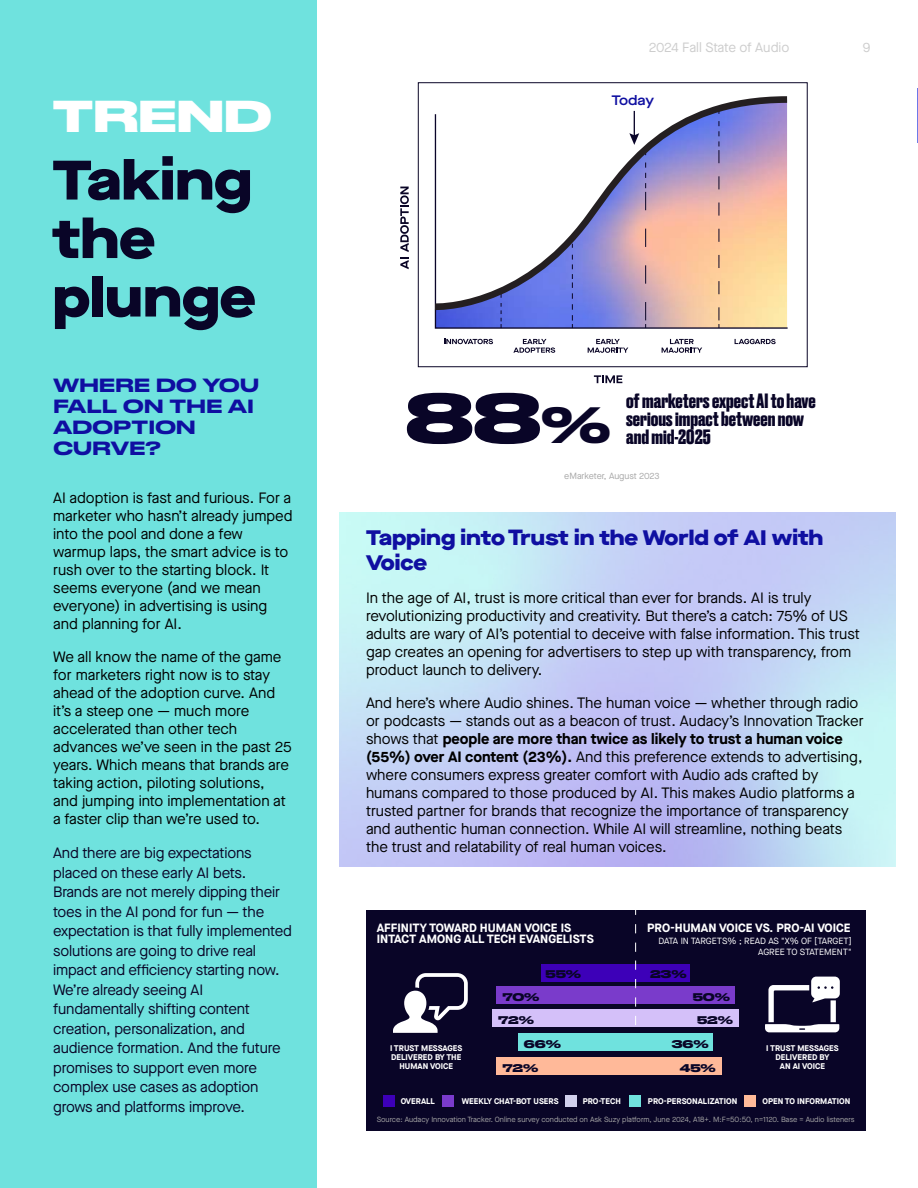
<style>
.page{position:relative;width:918px;height:1188px;background:#fff}
.page>*{position:absolute;margin:0;border:0;box-sizing:border-box;transform-origin:0 0}
.t1{font:700 66.3px "Druk Wide";color:#090527}
.t2{font:900 55.5px/58.5px "Maison Neue Extended";color:#090527}
.t3{font:700 42px "Druk Wide";color:#fff}
.t4{font:900 21px/25.5px "Maison Neue Extended";color:#0f0fa1}
.t5{font:700 19.5px/18px "Druk";color:#090527;scale:1.15 1}
.t6{font:500 expanded 18px/21px "Druk";letter-spacing:.02em;color:#0f0fa1}
.t7{font:15px/18px "Maison Neue";color:#000}
.t8{font:15px/19.5px "Maison Neue";letter-spacing:-.01em;color:#090527}
.t9{font:600 13.65px "Maison Neue Extended";letter-spacing:-.015em;color:#0f0fa1}
.t10{font:13.5px "Maison Neue";color:#cdcdcd}
.t11{font:700 12px/11.1px "Maison Neue";color:#fff}
.t12{font:700 10.5px "Druk Wide";color:#090527}
.t13{font:9px/11.1px "Maison Neue";color:#fff;text-align:right}
.t14{font:9px "Maison Neue";color:#a6a6a6}
.t15{font:700 8.25px/9px "Maison Neue";color:#fff;text-align:center}
.t16{font:7.5px "Maison Neue";color:#a6a6a6}
.s1{font-size:48px}
.s2{font-weight:700}
</style>
<div class="page">
<div style="left:0;top:0;width:316px;height:1188px;background:#6fe2de"></div>
<img style="left:917px;top:89px;width:1px;height:54px">
<svg style="left:418px;top:82px;width:390px;height:285px"></svg>
<svg style="left:400px;top:187px;width:9px;height:82px"></svg>
<svg style="left:444px;top:339px;width:49px;height:5px"></svg>
<svg style="left:513px;top:339px;width:42px;height:14px"></svg>
<svg style="left:588px;top:339px;width:40px;height:14px"></svg>
<svg style="left:662px;top:339px;width:40px;height:14px"></svg>
<svg style="left:735px;top:339px;width:41px;height:5px"></svg>
<svg style="left:434px;top:320px;width:355px;height:9px;background:#8985b4"></svg>
<svg style="left:428px;top:93px;width:366px;height:227px"></svg>
<svg style="left:594px;top:375px;width:28px;height:8px"></svg>
<div style="left:366px;top:910px;width:500px;height:221px;background:#090527"></div>
<div style="left:541px;top:964px;width:149px;height:17px;background:#3d00b8"></div>
<div style="left:497px;top:987px;width:238px;height:17px;background:#7a3bcb"></div>
<div style="left:493px;top:1010px;width:246px;height:17px;background:#d4c0f9"></div>
<div style="left:519px;top:1033px;width:194px;height:18px;background:#6fe2de"></div>
<div style="left:496px;top:1057px;width:226px;height:17px;background:#ffb999"></div>
<div style="left:442px;top:1095px;width:12px;height:12px;background:#7a3bcc"></div>
<div style="left:383px;top:1095px;width:12px;height:12px;background:#3d00b8"></div>
<div style="left:565px;top:1095px;width:12px;height:12px;background:#d2d1ed"></div>
<div style="left:629px;top:1095px;width:12px;height:12px;background:#70e3de"></div>
<div style="left:744px;top:1095px;width:12px;height:12px;background:#ffba99"></div>
<svg style="left:765px;top:977px;width:75px;height:55px"></svg>
<svg style="left:393px;top:973px;width:75px;height:60px"></svg>
<svg style="left:635px;top:910px;width:1px;height:42px"></svg>
<svg style="left:635px;top:961px;width:1px;height:64px"></svg>
<h3 class="t3" style="left:52px;top:82px;width:221px">TREND</h3>
<h2 class="t2" style="left:52px;top:149px;width:205px">Taking the plunge</h2>
<p class="t6" style="left:53px;top:373px;width:207px">WHERE DO YOU<br>FALL ON THE AI<br>ADOPTION<br>CURVE?</p>
<p class="t7" style="left:53px;top:489px;width:241px">AI adoption is fast and furious. For a marketer who hasn’t already jumped into the pool and done a few warmup laps, the smart advice is to rush over to the starting block. It seems everyone (and we mean everyone) in advertising is using and planning for AI.</p>
<p class="t7" style="left:53px;top:648px;width:240px">We all know the name of the game for marketers right now is to stay ahead of the adoption curve. And it’s a steep one — much more accelerated than other tech advances we’ve seen in the past 25 years. Which means that brands are taking action, piloting solutions, and jumping into implementation at a faster clip than we’re used to.</p>
<p class="t8" style="left:53px;top:843px;width:240px">And there are big expectations placed on these early AI bets.<br>Brands are not merely dipping their toes in the AI pond for fun — the expectation is that fully implemented solutions are going to drive real impact and efficiency starting now.<br>We’re already seeing AI fundamentally shifting content creation, personalization, and audience formation. And the future promises to support even more complex use cases as adoption grows and platforms improve.</p>
<p class="t10" style="left:649px;top:38px;width:142px">2024 Fall State of Audio</p>
<p class="t10" style="left:863px;top:38px;width:9px">9</p>
<p class="t9" style="left:612px;top:91px;width:44px">Today</p>
<h1 class="t1" style="left:406px;top:363px;width:206px">88<span class="s1">%</span></h1>
<p class="t14" style="left:564px;top:470px;width:97px">eMarketer, August 2023</p>
<h3 class="t5" style="left:626px;top:391px;width:167px">of marketers expect AI to have serious impact between now and mid-2025</h3>
<h3 class="t4" style="left:366px;top:524px;width:459px">Tapping into Trust in the World of AI with<br>Voice</h3>
<p class="t7" style="left:366px;top:589px;width:495px">In the age of AI, trust is more critical than ever for brands. AI is truly revolutionizing productivity and creativity. But there’s a catch: 75% of US adults are wary of AI’s potential to deceive with false information. This trust gap creates an opening for advertisers to step up with transparency, from product launch to delivery.</p>
<p class="t7" style="left:366px;top:694px;width:499px">And here’s where Audio shines. The human voice — whether through radio or podcasts — stands out as a beacon of trust. Audacy’s Innovation Tracker shows that <span class="s2">people are more than twice as likely to trust a human voice (55%) over AI content (23%).</span> And this preference extends to advertising, where consumers express greater comfort with Audio ads crafted by humans compared to those produced by AI. This makes Audio platforms a trusted partner for brands that recognize the importance of transparency and authentic human connection. While AI will streamline, nothing beats the trust and relatability of real human voices.</p>
<p class="t11" style="left:377px;top:922px;width:219px">AFFINITY TOWARD HUMAN VOICE IS<br>INTACT AMONG ALL TECH EVANGELISTS</p>
<p class="t11" style="left:647px;top:922px;width:205px">PRO-HUMAN VOICE VS. PRO-AI VOICE</p>
<p class="t13" style="left:658px;top:935px;width:195px">DATA IN TARGETS% ; READ AS "X% OF [TARGET]<br>AGREE TO STATEMENT"</p>
<p class="t12" style="left:546px;top:965px;width:37px">55%</p>
<p class="t12" style="left:650px;top:965px;width:38px">23%</p>
<p class="t12" style="left:693px;top:988px;width:39px">50%</p>
<p class="t12" style="left:697px;top:1011px;width:38px">52%</p>
<p class="t12" style="left:672px;top:1036px;width:38px">36%</p>
<p class="t12" style="left:680px;top:1059px;width:37px">45%</p>
<p class="t12" style="left:502px;top:988px;width:39px">70%</p>
<p class="t12" style="left:498px;top:1011px;width:37px">72%</p>
<p class="t12" style="left:524px;top:1036px;width:39px">66%</p>
<p class="t12" style="left:502px;top:1059px;width:37px">72%</p>
<p class="t15" style="left:390px;top:1044px;width:74px">I TRUST MESSAGES<br>DELIVERED BY THE<br>HUMAN VOICE</p>
<p class="t15" style="left:766px;top:1044px;width:74px">I TRUST MESSAGES<br>DELIVERED BY<br>AN AI VOICE</p>
<p class="t15" style="left:401px;top:1096px;width:36px">OVERALL</p>
<p class="t15" style="left:462px;top:1096px;width:98px">WEEKLY CHAT-BOT USERS</p>
<p class="t15" style="left:583px;top:1096px;width:40px">PRO-TECH</p>
<p class="t15" style="left:648px;top:1096px;width:91px">PRO-PERSONALIZATION</p>
<p class="t15" style="left:763px;top:1096px;width:89px">OPEN TO INFORMATION</p>
<p class="t16" style="left:377px;top:1114px;width:479px">Source: Audacy Innovation Tracker. Online survey conducted on Ask Suzy platform, June 2024, A18+. M:F=50:50, n=1120. Base = Audio listeners</p>
</div>
